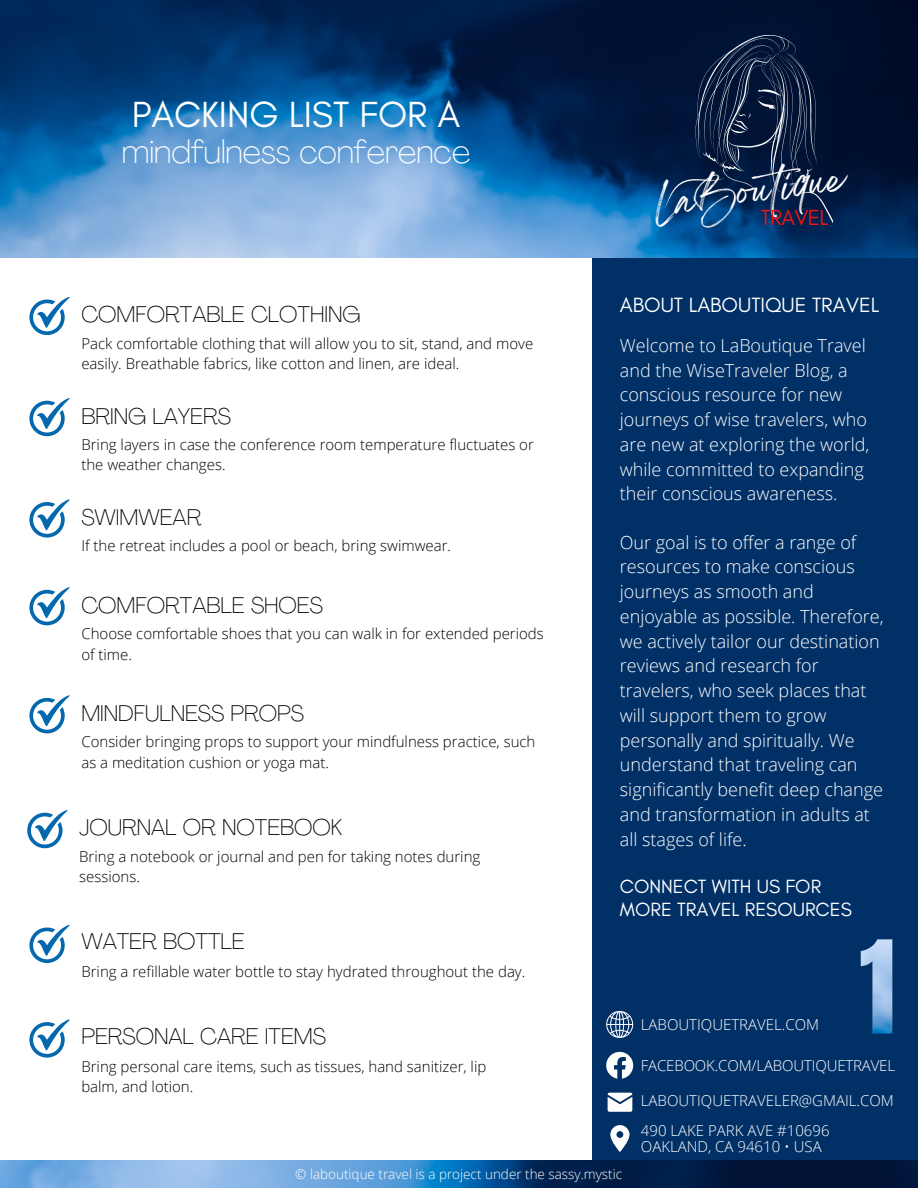
<style>
.page{position:relative;width:918px;height:1188px;background:#fff}
.page>*{position:absolute;margin:0;border:0;box-sizing:border-box;transform-origin:0 0}
.t1{font:37.05px "Glacial Indifference";color:#fff}
.t2{font:35.25px "Breathing";color:#fff}
.t3{font:100 32.4px "Agrandir";color:#fff}
.t4{font:100 22.5px "Agrandir";color:#000}
.t5{font:22.2px "Glacial Indifference";letter-spacing:-.03em;color:#f11515}
.t6{font:21px "Glacial Indifference";color:#fff}
.t7{font:19.5px/22.5px "Glacial Indifference";color:#fff}
.t8{font:300 18px/24.8px "Open Sans";color:#fefefe}
.t9{font:300 15px/20.2px "Open Sans";color:#000}
.t10{font:300 15px/15.8px "Open Sans";color:#fff}
.t11{font:300 13.5px "Open Sans";color:#fff}
</style>
<div class="page">
<div style="left:592px;top:230px;width:326px;height:958px;background:#013066"></div>
<img style="left:0;top:1160px;width:918px;height:27px">
<img style="left:0;top:0;width:918px;height:258px">
<img style="left:861px;top:939px;width:31px;height:95px">
<svg style="left:608px;top:1093px;width:24px;height:19px"></svg>
<svg style="left:610px;top:1125px;width:19px;height:27px"></svg>
<svg style="left:606px;top:1052px;width:27px;height:27px"></svg>
<svg style="left:606px;top:1011px;width:27px;height:27px"></svg>
<svg style="left:29px;top:297px;width:41px;height:38px"></svg>
<svg style="left:29px;top:398px;width:41px;height:38px"></svg>
<svg style="left:29px;top:499px;width:41px;height:39px"></svg>
<svg style="left:29px;top:587px;width:41px;height:38px"></svg>
<svg style="left:29px;top:695px;width:41px;height:38px"></svg>
<img style="left:665px;top:36px;width:168px;height:194px">
<svg style="left:27px;top:810px;width:41px;height:38px"></svg>
<svg style="left:29px;top:925px;width:41px;height:38px"></svg>
<svg style="left:29px;top:1019px;width:41px;height:39px"></svg>
<h1 class="t1" style="left:132px;top:92px;width:330px">PACKING LIST FOR A</h1>
<h3 class="t3" style="left:122px;top:139px;width:350px">mindfulness conference</h3>
<h3 class="t4" style="left:81px;top:306px;width:281px">COMFORTABLE CLOTHING</h3>
<p class="t9" style="left:81px;top:333px;width:453px">Pack comfortable clothing that will allow you to sit, stand, and move easily. Breathable fabrics, like cotton and linen, are ideal.</p>
<h3 class="t4" style="left:81px;top:407px;width:151px">BRING LAYERS</h3>
<p class="t9" style="left:81px;top:434px;width:454px">Bring layers in case the conference room temperature fluctuates or the weather changes.</p>
<h3 class="t4" style="left:81px;top:508px;width:122px">SWIMWEAR</h3>
<p class="t9" style="left:81px;top:536px;width:371px">If the retreat includes a pool or beach, bring swimwear.</p>
<h3 class="t4" style="left:81px;top:596px;width:243px">COMFORTABLE SHOES</h3>
<p class="t9" style="left:81px;top:623px;width:464px">Choose comfortable shoes that you can walk in for extended periods of time.</p>
<h3 class="t4" style="left:81px;top:704px;width:224px">MINDFULNESS PROPS</h3>
<p class="t9" style="left:81px;top:731px;width:456px">Consider bringing props to support your mindfulness practice, such as a meditation cushion or yoga mat.</p>
<h3 class="t4" style="left:79px;top:818px;width:265px">JOURNAL OR NOTEBOOK</h3>
<p class="t9" style="left:79px;top:846px;width:403px">Bring a notebook or journal and pen for taking notes during sessions.</p>
<h3 class="t4" style="left:81px;top:933px;width:165px">WATER BOTTLE</h3>
<p class="t9" style="left:81px;top:961px;width:445px">Bring a refillable water bottle to stay hydrated throughout the day.</p>
<h3 class="t4" style="left:81px;top:1027px;width:246px">PERSONAL CARE ITEMS</h3>
<p class="t9" style="left:81px;top:1056px;width:406px">Bring personal care items, such as tissues, hand sanitizer, lip balm, and lotion.</p>
<h2 class="t2" style="left:652px;top:193px;width:194px;rotate:-8deg">LaBoutique</h2>
<h3 class="t5" style="left:761px;top:204px;width:69px">TRAVEL</h3>
<h3 class="t6" style="left:620px;top:292px;width:261px">ABOUT LABOUTIQUE TRAVEL</h3>
<p class="t8" style="left:620px;top:332px;width:251px">Welcome to LaBoutique Travel and the WiseTraveler Blog, a conscious resource for new journeys of wise travelers, who are new at exploring the world, while committed to expanding their conscious awareness.</p>
<p class="t8" style="left:620px;top:529px;width:265px">Our goal is to offer a range of resources to make conscious journeys as smooth and enjoyable as possible. Therefore, we actively tailor our destination reviews and research for travelers, who seek places that will support them to grow personally and spiritually. We understand that traveling can significantly benefit deep change and transformation in adults at all stages of life.</p>
<h3 class="t7" style="left:620px;top:875px;width:233px">CONNECT WITH US FOR<br>MORE TRAVEL RESOURCES</h3>
<p class="t10" style="left:641px;top:1017px;width:180px">LABOUTIQUETRAVEL.COM</p>
<p class="t10" style="left:641px;top:1058px;width:256px">FACEBOOK.COM/LABOUTIQUETRAVEL</p>
<p class="t10" style="left:641px;top:1092px;width:254px">LABOUTIQUETRAVELER@GMAIL.COM</p>
<p class="t10" style="left:641px;top:1123px;width:190px">490 LAKE PARK AVE #10696<br>OAKLAND, CA 94610 • USA</p>
<p class="t11" style="left:295px;top:1164px;width:328px">© laboutique travel is a project under the sassy.mystic</p>
</div>
